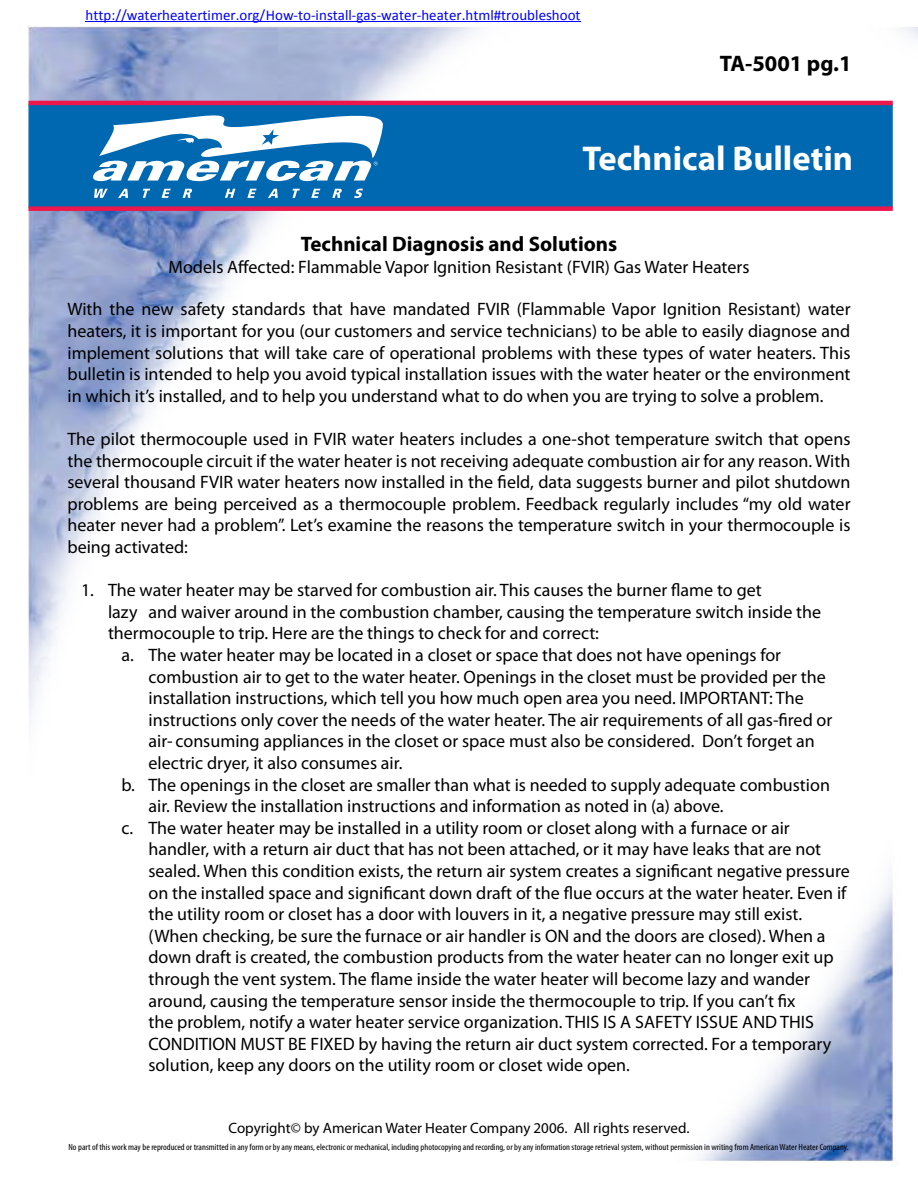
<style>
.page{position:relative;width:918px;height:1188px;background:#fff}
.page>*{position:absolute;margin:0;border:0;box-sizing:border-box;transform-origin:0 0}
.t1{font:700 34.5px "Myriad Pro";color:#fff}
.t2{font:700 22.5px "Myriad Pro";color:#000}
.t3{font:700 21px "Myriad Pro";color:#000}
.t4{font:18px/21.6px "Myriad Pro";color:#000;text-align:justify}
.t5{font:15px "Calibri";color:#00f}
.t6{font:15px "Myriad Pro";color:#000}
.t7{font:condensed 9px "Myriad Pro";color:#000;scale:1.07 1}
</style>
<div class="page">
<img style="left:27px;top:21px;width:891px;height:1140px">
<div style="left:29px;top:105px;width:863px;height:102px;background:#0067b1"></div>
<div style="left:29px;top:104px;width:864px;height:104px;border:2px solid #006bb6"></div>
<div style="left:29px;top:206px;width:864px;height:5px;background:#ed174c"></div>
<hr style="left:29px;top:101px;width:864px;height:4px;background:#ed174c">
<svg style="left:94px;top:189px;width:14px;height:9px"></svg>
<svg style="left:118px;top:189px;width:10px;height:9px"></svg>
<svg style="left:143px;top:189px;width:7px;height:9px"></svg>
<svg style="left:162px;top:189px;width:9px;height:9px"></svg>
<svg style="left:183px;top:189px;width:9px;height:9px"></svg>
<svg style="left:225px;top:189px;width:10px;height:9px"></svg>
<svg style="left:247px;top:189px;width:10px;height:9px"></svg>
<svg style="left:268px;top:189px;width:10px;height:9px"></svg>
<svg style="left:292px;top:189px;width:8px;height:9px"></svg>
<svg style="left:311px;top:189px;width:9px;height:9px"></svg>
<svg style="left:332px;top:189px;width:10px;height:9px"></svg>
<svg style="left:354px;top:189px;width:9px;height:9px"></svg>
<svg style="left:92px;top:98px;width:293px;height:83px"></svg>
<hr style="left:86px;top:21px;width:495px;height:1px;background:#00f">
<p class="t5" style="left:86px;top:8px;width:497px">http://waterheatertimer.org/How-to-install-gas-water-heater.html#troubleshoot</p>
<p class="t2" style="left:720px;top:49px;width:133px">TA-5001 pg.1</p>
<h1 class="t1" style="left:582px;top:136px;width:272px">Technical Bulletin</h1>
<p class="t3" style="left:301px;top:230px;width:318px">Technical Diagnosis and Solutions</p>
<p class="t4" style="left:168px;top:256px;width:583px">Models Affected: Flammable Vapor Ignition Resistant (FVIR) Gas Water Heaters</p>
<p class="t4" style="left:68px;top:298px;width:785px">With the new safety standards that have mandated FVIR (Flammable Vapor Ignition Resistant) water heaters, it is important for you (our customers and service technicians) to be able to easily diagnose and implement solutions that will take care of operational problems with these types of water heaters. This bulletin is intended to help you avoid typical installation issues with the water heater or the environment in which it’s installed, and to help you understand what to do when you are trying to solve a problem.</p>
<p class="t4" style="left:68px;top:428px;width:785px">The pilot thermocouple used in FVIR water heaters includes a one-shot temperature switch that opens the thermocouple circuit if the water heater is not receiving adequate combustion air for any reason. With several thousand FVIR water heaters now installed in the field, data suggests burner and pilot shutdown problems are being perceived as a thermocouple problem. Feedback regularly includes “my old water heater never had a problem”. Let’s examine the reasons the temperature switch in your thermocouple is being activated:</p>
<p class="t4" style="left:81px;top:579px;width:682px">1. The water heater may be starved for combustion air. This causes the burner flame to get</p>
<p class="t4" style="left:108px;top:601px;width:715px">lazy and waiver around in the combustion chamber, causing the temperature switch inside the</p>
<p class="t4" style="left:108px;top:622px;width:493px">thermocouple to trip. Here are the things to check for and correct:</p>
<p class="t4" style="left:122px;top:644px;width:661px">a. The water heater may be located in a closet or space that does not have openings for</p>
<p class="t4" style="left:148px;top:666px;width:679px">combustion air to get to the water heater. Openings in the closet must be provided per the</p>
<p class="t4" style="left:148px;top:687px;width:657px">installation instructions, which tell you how much open area you need. IMPORTANT: The</p>
<p class="t4" style="left:148px;top:709px;width:685px">instructions only cover the needs of the water heater. The air requirements of all gas-fired or</p>
<p class="t4" style="left:148px;top:730px;width:668px">air- consuming appliances in the closet or space must also be considered. Don’t forget an</p>
<p class="t4" style="left:148px;top:752px;width:255px">electric dryer, it also consumes air.</p>
<p class="t4" style="left:122px;top:774px;width:710px">b. The openings in the closet are smaller than what is needed to supply adequate combustion</p>
<p class="t4" style="left:148px;top:795px;width:577px">air. Review the installation instructions and information as noted in (a) above.</p>
<p class="t4" style="left:122px;top:817px;width:670px">c. The water heater may be installed in a utility room or closet along with a furnace or air</p>
<p class="t4" style="left:148px;top:838px;width:674px">handler, with a return air duct that has not been attached, or it may have leaks that are not</p>
<p class="t4" style="left:148px;top:860px;width:703px">sealed. When this condition exists, the return air system creates a significant negative pressure</p>
<p class="t4" style="left:148px;top:882px;width:700px">on the installed space and significant down draft of the flue occurs at the water heater. Even if</p>
<p class="t4" style="left:148px;top:903px;width:655px">the utility room or closet has a door with louvers in it, a negative pressure may still exist.</p>
<p class="t4" style="left:148px;top:925px;width:679px">(When checking, be sure the furnace or air handler is ON and the doors are closed). When a</p>
<p class="t4" style="left:148px;top:946px;width:687px">down draft is created, the combustion products from the water heater can no longer exit up</p>
<p class="t4" style="left:148px;top:968px;width:663px">through the vent system. The flame inside the water heater will become lazy and wander</p>
<p class="t4" style="left:148px;top:990px;width:649px">around, causing the temperature sensor inside the thermocouple to trip. If you can’t fix</p>
<p class="t4" style="left:148px;top:1011px;width:667px">the problem, notify a water heater service organization. THIS IS A SAFETY ISSUE AND THIS</p>
<p class="t4" style="left:148px;top:1033px;width:684px">CONDITION MUST BE FIXED by having the return air duct system corrected. For a temporary</p>
<p class="t4" style="left:148px;top:1054px;width:483px">solution, keep any doors on the utility room or closet wide open.</p>
<p class="t6" style="left:229px;top:1118px;width:462px">Copyright© by American Water Heater Company 2006. All rights reserved.</p>
<p class="t7" style="left:69px;top:1141px;width:731px">No part of this work may be reproduced or transmitted in any form or by any means, electronic or mechanical, including photocopying and recording, or by any information storage retrieval system, without permission in writing from American Water Heater Company.</p>
</div>
